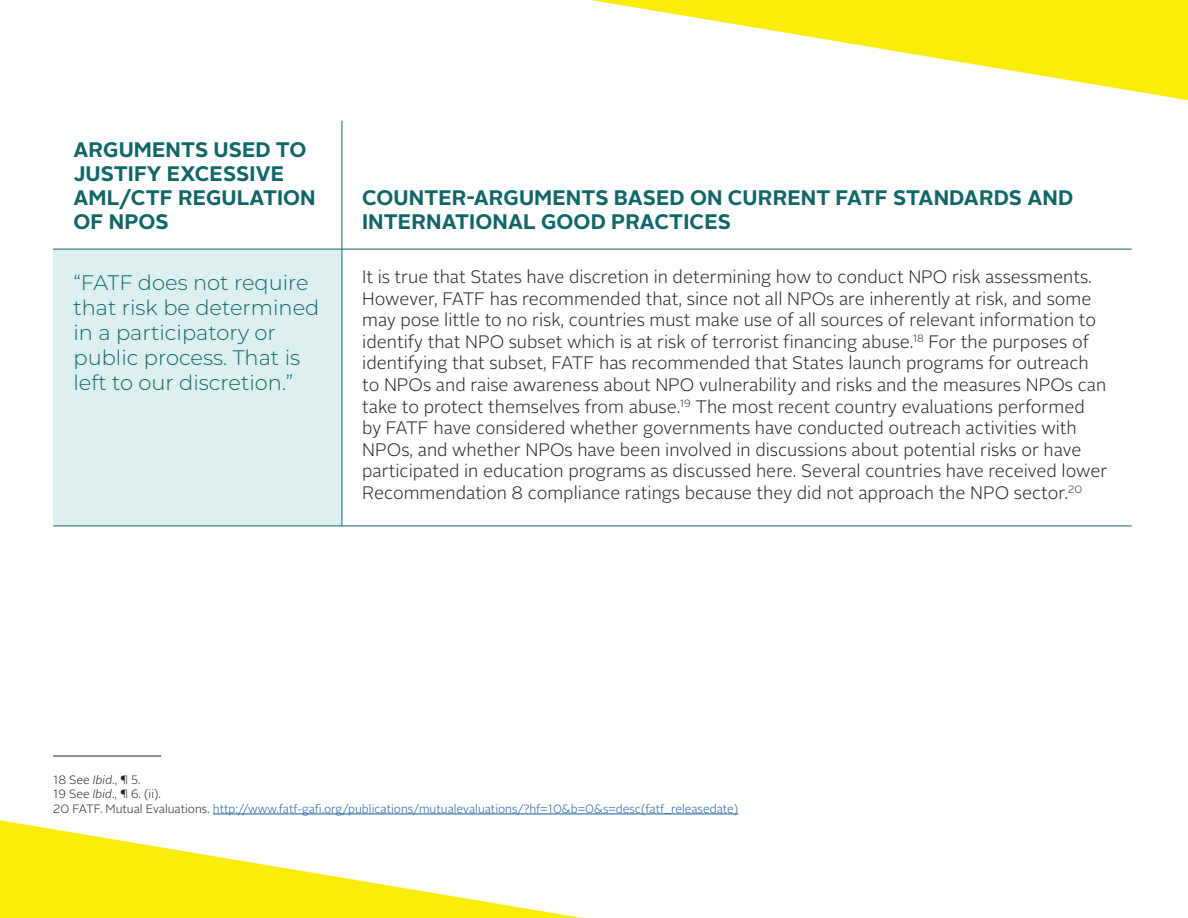
<style>
.page{position:relative;width:1188px;height:918px;background:#fff}
.page>*{position:absolute;margin:0;border:0;box-sizing:border-box;transform-origin:0 0}
.Header2{font:700 21px/24px "Alright Sans";letter-spacing:.005em;color:#106566}
.quote{font:300 21px/25.2px "Montserrat";color:#106566}
.body{font:300 18px/21.6px "Alright Sans";color:#231f20}
.footnote{font:300 12px "Alright Sans";color:#175d9e}
.footnote-2{font:300 12px "Alright Sans";color:#231f20}
.s1{font-style:italic}
.s2{color:#231f20}
</style>
<div class="page">
<img style="left:0;top:0;width:1188px;height:918px">
<div style="left:53px;top:249px;width:289px;height:277px;background:#dcf0f0"></div>
<hr style="left:53px;top:526px;width:289px;height:1px;background:#106566">
<hr style="left:342px;top:526px;width:790px;height:1px;background:#106566">
<hr style="left:342px;top:121px;width:1px;height:128px;background:#106566">
<hr style="left:53px;top:249px;width:289px;height:1px;background:#106566">
<hr style="left:342px;top:249px;width:790px;height:1px;background:#106566">
<hr style="left:342px;top:249px;width:1px;height:277px;background:#106566">
<hr style="left:53px;top:756px;width:108px;height:1px;background:#231f20">
<hr style="left:213px;top:814px;width:525px;height:1px;background:#175d9e">
<p class="Header2" style="left:74px;top:138px;width:244px">ARGUMENTS USED TO<br>JUSTIFY EXCESSIVE<br>AML/CTF REGULATION<br>OF NPOS</p>
<p class="Header2" style="left:362px;top:186px;width:713px">COUNTER-ARGUMENTS BASED ON CURRENT FATF STANDARDS AND<br>INTERNATIONAL GOOD PRACTICES</p>
<p class="quote" style="left:74px;top:269px;width:247px">“FATF does not require that risk be determined in a participatory or public process. That is left to our discretion.”</p>
<p class="body" style="left:362px;top:266px;width:747px">It is true that States have discretion in determining how to conduct NPO risk assessments.<br>However, FATF has recommended that, since not all NPOs are inherently at risk, and some may pose little to no risk, countries must make use of all sources of relevant information to identify that NPO subset which is at risk of terrorist financing abuse.<sup>18</sup> For the purposes of identifying that subset, FATF has recommended that States launch programs for outreach to NPOs and raise awareness about NPO vulnerability and risks and the measures NPOs can take to protect themselves from abuse.<sup>19</sup> The most recent country evaluations performed by FATF have considered whether governments have conducted outreach activities with NPOs, and whether NPOs have been involved in discussions about potential risks or have participated in education programs as discussed here. Several countries have received lower Recommendation 8 compliance ratings because they did not approach the NPO sector.<sup>20</sup></p>
<p class="footnote-2" style="left:53px;top:772px;width:89px">18 See <span class="s1">Ibid</span>., ¶ 5.</p>
<p class="footnote-2" style="left:53px;top:786px;width:109px">19 See <span class="s1">Ibid</span>., ¶ 6. (ii).</p>
<p class="footnote" style="left:53px;top:800px;width:687px"><span class="s2">20 FATF. Mutual Evaluations.</span> http://www.fatf-gafi.org/publications/mutualevaluations/?hf=10&amp;b=0&amp;s=desc(fatf_releasedate)</p>
</div>
